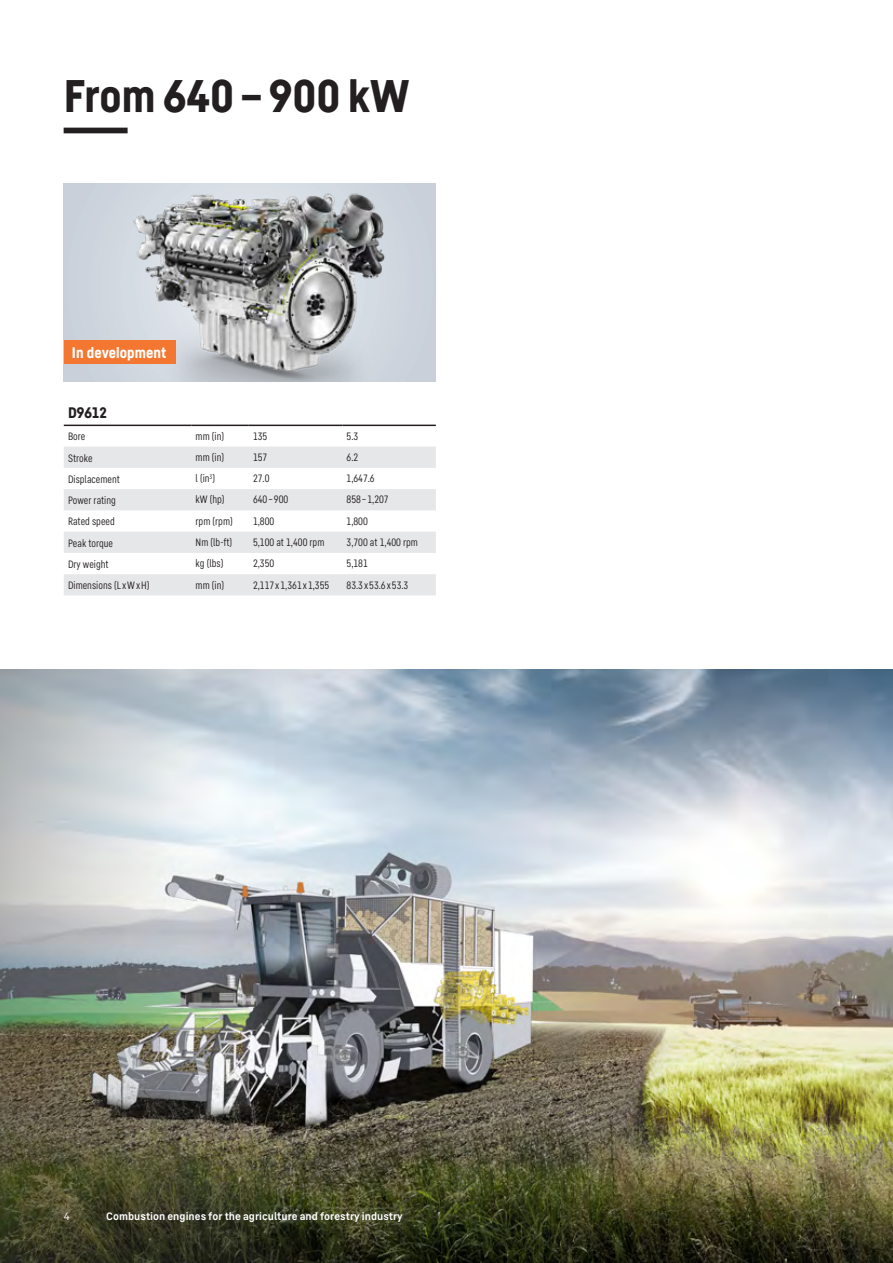
<style>
.page{position:relative;width:893px;height:1263px;background:#fff}
.page>*{position:absolute;margin:0;border:0;box-sizing:border-box;transform-origin:0 0}
.t1{font:900 45px/45px "Liebherr Head";color:#231f20}
.t2{font:900 15px "Liebherr Head";color:#fff}
.t3{font:900 15px "Liebherr Head";color:#231f20}
.t4{font:condensed 10.5px "Liebherr Text";color:#231f20}
.t5{font:700 10.5px "Liebherr Text";color:#fff}
.t6{font:10.5px "Liebherr Text";color:#fff}
</style>
<div class="page">
<div style="left:64px;top:184px;width:372px;height:198px;background:#ccd3dc"></div>
<img style="left:133px;top:184px;width:252px;height:198px">
<img style="left:0;top:670px;width:893px;height:593px">
<svg style="left:64px;top:426px;width:372px;height:1px"></svg>
<svg style="left:64px;top:447px;width:372px;height:148px;fill:#e6e7e9"></svg>
<hr style="left:64px;top:425px;width:127px;height:1px;background:#231f20">
<hr style="left:191px;top:425px;width:58px;height:1px;background:#231f20">
<hr style="left:249px;top:425px;width:93px;height:1px;background:#231f20">
<hr style="left:342px;top:425px;width:94px;height:1px;background:#231f20">
<div style="left:64px;top:340px;width:112px;height:24px;background:#f37731"></div>
<h1 class="t1" style="left:64px;top:72px;width:347px">From 640 – 900 kW ---</h1>
<h2 class="t2" style="left:72px;top:343px;width:96px">In development</h2>
<h2 class="t3" style="left:68px;top:403px;width:40px">D9612</h2>
<p class="t4" style="left:68px;top:430px;width:19px">Bore</p>
<p class="t4" style="left:196px;top:430px;width:30px">mm (in)</p>
<p class="t4" style="left:253px;top:430px;width:16px">135</p>
<p class="t4" style="left:347px;top:430px;width:13px">5.3</p>
<p class="t4" style="left:68px;top:451px;width:26px">Stroke</p>
<p class="t4" style="left:196px;top:451px;width:30px">mm (in)</p>
<p class="t4" style="left:253px;top:451px;width:16px">157</p>
<p class="t4" style="left:347px;top:451px;width:13px">6.2</p>
<p class="t4" style="left:68px;top:472px;width:53px">Displacement</p>
<p class="t4" style="left:196px;top:472px;width:21px">l (in<sup>3</sup>)</p>
<p class="t4" style="left:253px;top:472px;width:18px">27.0</p>
<p class="t4" style="left:347px;top:472px;width:30px">1,647.6</p>
<p class="t4" style="left:68px;top:494px;width:49px">Power rating</p>
<p class="t4" style="left:196px;top:493px;width:31px">kW (hp)</p>
<p class="t4" style="left:253px;top:493px;width:37px">640 – 900</p>
<p class="t4" style="left:347px;top:493px;width:44px">858 – 1,207</p>
<p class="t4" style="left:68px;top:515px;width:48px">Rated speed</p>
<p class="t4" style="left:196px;top:514px;width:39px">rpm (rpm)</p>
<p class="t4" style="left:253px;top:514px;width:23px">1,800</p>
<p class="t4" style="left:347px;top:514px;width:23px">1,800</p>
<p class="t4" style="left:68px;top:536px;width:47px">Peak torque</p>
<p class="t4" style="left:196px;top:536px;width:38px">Nm (lb-ft)</p>
<p class="t4" style="left:253px;top:536px;width:73px">5,100 at 1,400 rpm</p>
<p class="t4" style="left:347px;top:536px;width:73px">3,700 at 1,400 rpm</p>
<p class="t4" style="left:68px;top:557px;width:42px">Dry weight</p>
<p class="t4" style="left:196px;top:557px;width:29px">kg (lbs)</p>
<p class="t4" style="left:253px;top:557px;width:23px">2,350</p>
<p class="t4" style="left:347px;top:557px;width:23px">5,181</p>
<p class="t4" style="left:68px;top:579px;width:83px">Dimensions (L x W x H)</p>
<p class="t4" style="left:196px;top:578px;width:30px">mm (in)</p>
<p class="t4" style="left:253px;top:578px;width:78px">2,117 x 1,361 x 1,355</p>
<p class="t4" style="left:347px;top:578px;width:63px">83.3 x 53.6 x 53.3</p>
<p class="t6" style="left:64px;top:1209px;width:8px">4</p>
<p class="t5" style="left:106px;top:1209px;width:298px">Combustion engines for the agriculture and forestry industry</p>
</div>
